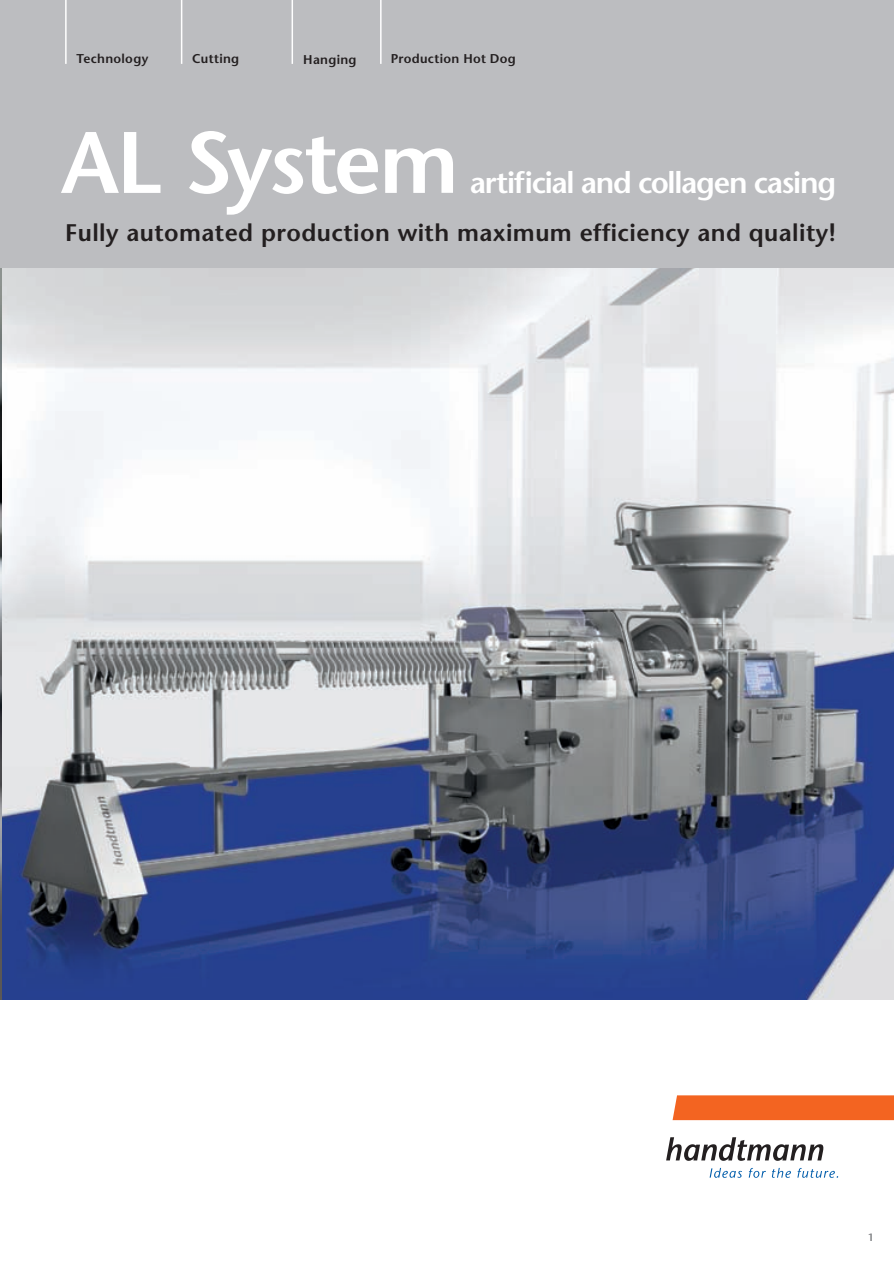
<style>
.page{position:relative;width:894px;height:1263px;background:#fff}
.page>*{position:absolute;margin:0;border:0;box-sizing:border-box;transform-origin:0 0}
.t1{font:600 87px "Stone Sans";letter-spacing:-.03em;color:#fff}
.t2{font:600 30px "Stone Sans";letter-spacing:-.04em;color:#fff}
.t3{font:600 24px "Stone Sans";letter-spacing:.02em;color:#231f20}
.t4{font:600 12.75px "Stone Sans";letter-spacing:.025em;color:#231f20}
.t5{font:600 10.5px "Stone Sans";color:#808285}
</style>
<div class="page">
<img style="left:0;top:268px;width:893px;height:731px">
<div style="left:0;top:0;width:893px;height:268px;background:#bcbdc0"></div>
<hr style="left:65px;top:0;width:2px;height:64px;background:#fff">
<hr style="left:181px;top:0;width:1px;height:64px;background:#fff">
<hr style="left:291px;top:0;width:2px;height:64px;background:#fff">
<hr style="left:380px;top:0;width:1px;height:64px;background:#fff">
<div style="left:672px;top:1095px;width:221px;height:25px;background:#f36421"></div>
<svg style="left:666px;top:1137px;width:157px;height:24px"></svg>
<svg style="left:709px;top:1168px;width:32px;height:10px"></svg>
<svg style="left:748px;top:1168px;width:17px;height:10px"></svg>
<svg style="left:771px;top:1168px;width:19px;height:10px"></svg>
<svg style="left:797px;top:1168px;width:40px;height:10px"></svg>
<p class="t4" style="left:76px;top:53px;width:73px">Technology</p>
<p class="t4" style="left:192px;top:53px;width:48px">Cutting</p>
<p class="t4" style="left:303px;top:54px;width:55px">Hanging</p>
<p class="t4" style="left:390px;top:54px;width:127px">Production Hot Dog</p>
<h1 class="t1" style="left:61px;top:129px;width:399px">AL System</h1>
<p class="t2" style="left:469px;top:171px;width:367px">artificial and collagen casing</p>
<p class="t3" style="left:65px;top:224px;width:771px">Fully automated production with maximum efficiency and quality!</p>
<p class="t5" style="left:867px;top:1233px;width:8px">1</p>
</div>
